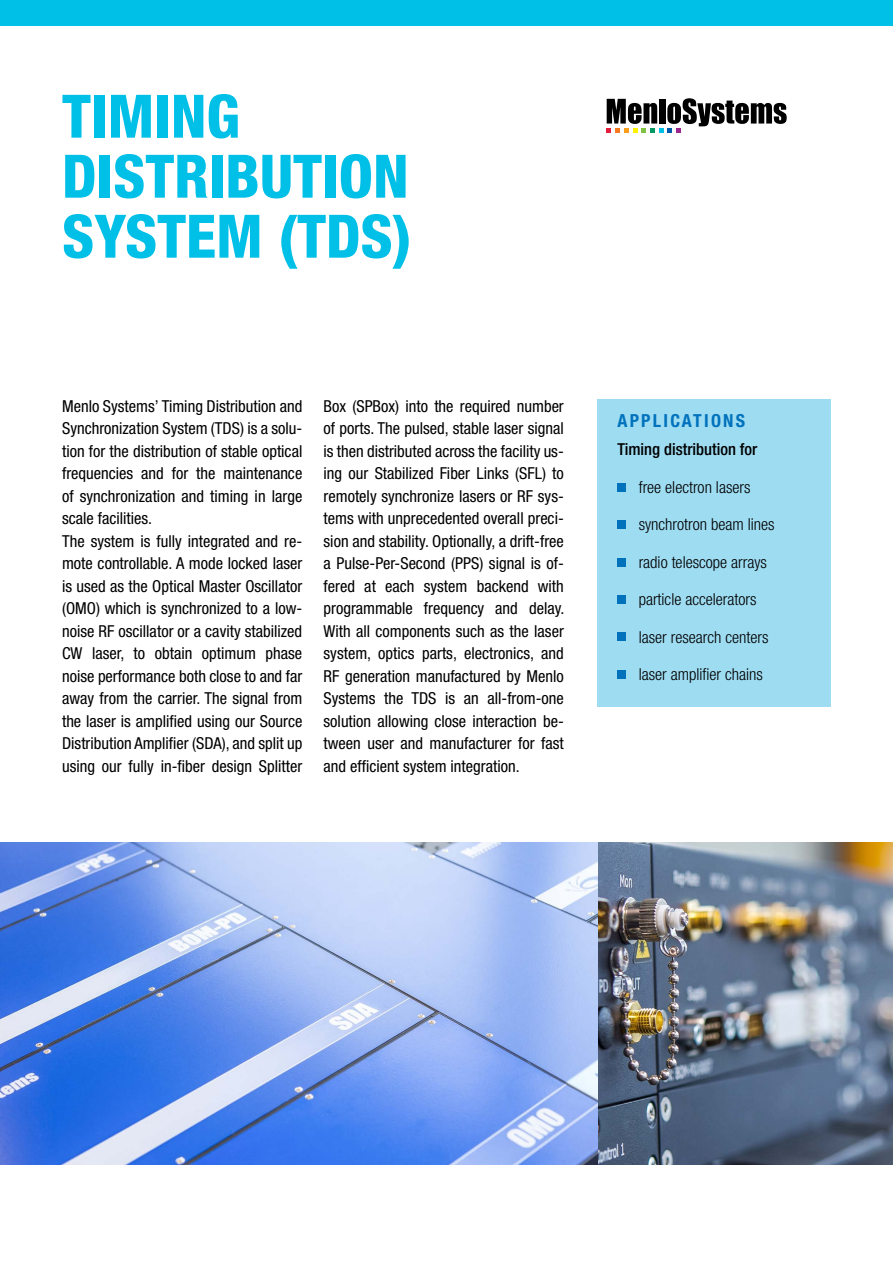
<style>
.page{position:relative;width:893px;height:1263px;background:#fff}
.page>*{position:absolute;margin:0;border:0;box-sizing:border-box;transform-origin:0 0}
.t1{font:800 condensed 60px/60px "Helvetica Neue LT Std";color:#00c0e8}
.t2{font:700 condensed 18px "Helvetica Neue LT Std";letter-spacing:.125em;color:#0072bc}
.t3{font:condensed 16.5px/22.5px "Helvetica Neue LT Std";color:#000}
.t4{font:300 condensed 16.5px "Helvetica Neue LT Std";color:#000}
.t5{font:500 condensed 16.5px "Helvetica Neue LT Std";color:#000}
</style>
<div class="page">
<img style="left:0;top:842px;width:893px;height:323px">
<svg style="left:607px;top:98px;width:180px;height:34px"></svg>
<div style="left:0;top:0;width:893px;height:26px;background:#00c0e8"></div>
<div style="left:597px;top:400px;width:234px;height:307px;background:#9edcf2"></div>
<div style="left:617px;top:483px;width:9px;height:8px;background:#0072bc"></div>
<div style="left:617px;top:520px;width:9px;height:9px;background:#0072bc"></div>
<div style="left:617px;top:558px;width:9px;height:8px;background:#0072bc"></div>
<div style="left:617px;top:595px;width:9px;height:9px;background:#0072bc"></div>
<div style="left:617px;top:633px;width:9px;height:8px;background:#0072bc"></div>
<div style="left:617px;top:670px;width:9px;height:8px;background:#0072bc"></div>
<h1 class="t1" style="left:62px;top:85px;width:351px">TIMING<br>DISTRIBUTION<br>SYSTEM (TDS)</h1>
<p class="t3" style="left:62px;top:394px;width:242px">Menlo Systems’ Timing Distribution and Synchronization System (TDS) is a solu&shy;tion for the distribution of stable optical frequencies and for the maintenance of synchronization and timing in large scale facilities.<br>The system is fully integrated and re&shy;mote controllable. A mode locked laser is used as the Optical Master Oscillator (OMO) which is synchronized to a low&shy;noise RF oscillator or a cavity stabilized CW laser, to obtain optimum phase noise performance both close to and far away from the carrier. The signal from the laser is amplified using our Source Distribution Amplifier (SDA), and split up using our fully in-fiber design Splitter</p>
<p class="t3" style="left:324px;top:394px;width:242px;text-align:justify">Box (SPBox) into the required number of ports. The pulsed, stable laser signal is then distributed across the facility us&shy;ing our Stabilized Fiber Links (SFL) to remotely synchronize lasers or RF sys&shy;tems with unprecedented overall preci&shy;sion and stability. Optionally, a drift-free a Pulse-Per-Second (PPS) signal is of&shy;fered at each system backend with programmable frequency and delay.<br>With all components such as the laser system, optics parts, electronics, and RF generation manufactured by Menlo Systems the TDS is an all-from-one solution allowing close interaction be&shy;tween user and manufacturer for fast and efficient system integration.</p>
<p class="t2" style="left:617px;top:410px;width:129px">APPLICATIONS</p>
<p class="t5" style="left:617px;top:439px;width:141px">Timing distribution for</p>
<p class="t4" style="left:639px;top:477px;width:113px">free electron lasers</p>
<p class="t4" style="left:639px;top:515px;width:137px">synchrotron beam lines</p>
<p class="t4" style="left:639px;top:552px;width:130px">radio telescope arrays</p>
<p class="t4" style="left:639px;top:590px;width:119px">particle accelerators</p>
<p class="t4" style="left:639px;top:627px;width:131px">laser research centers</p>
<p class="t4" style="left:639px;top:665px;width:126px">laser amplifier chains</p>
</div>
